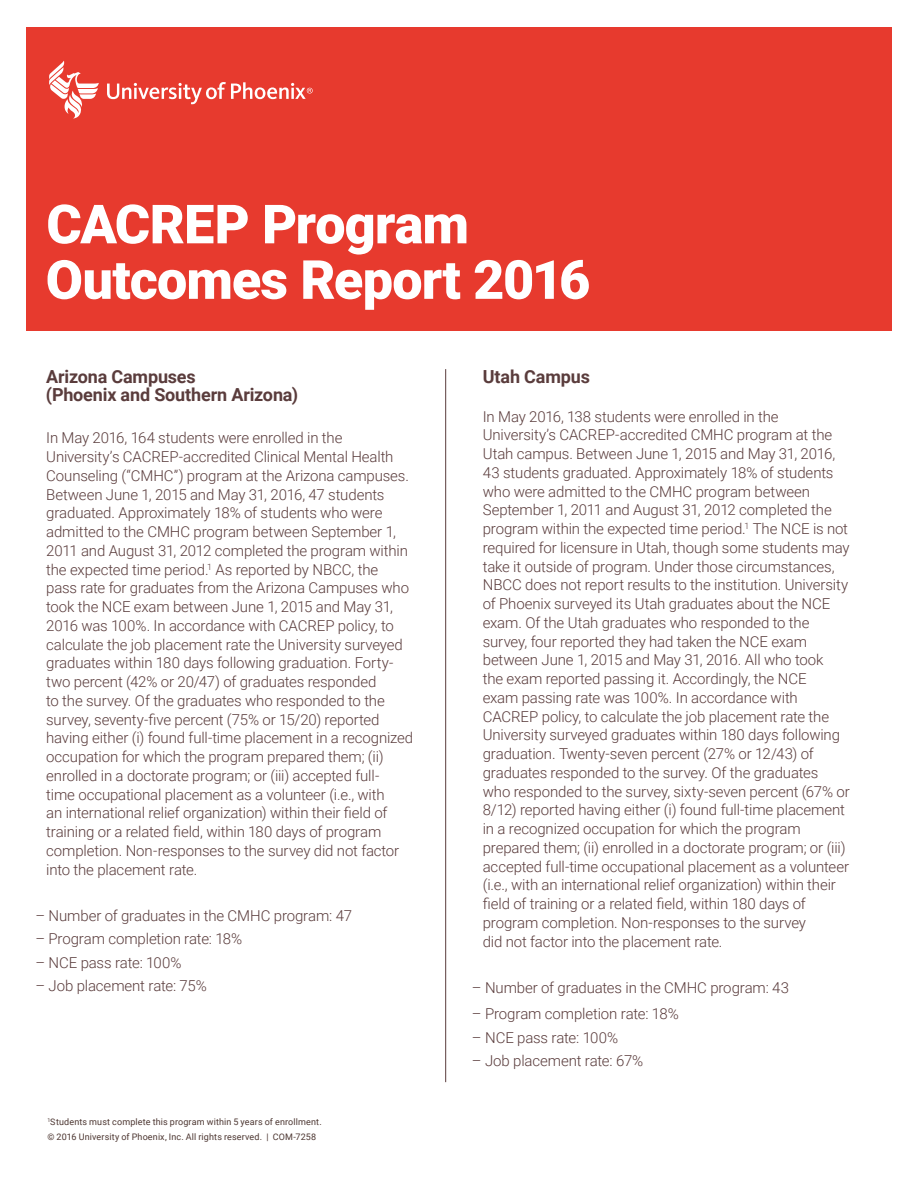
<style>
.page{position:relative;width:918px;height:1188px;background:#fff}
.page>*{position:absolute;margin:0;border:0;box-sizing:border-box;transform-origin:0 0}
.t1{font:900 54px/55.5px "Roboto";letter-spacing:-.015em;color:#fff}
.t2{font:700 18px/18.8px "Roboto";letter-spacing:-.01em;color:#5a3c3c}
.t3{font:300 15px/18.8px "Roboto";letter-spacing:-.01em;color:#5a3c3c}
.t4{font:9px/15.3px "Roboto";letter-spacing:.015em;color:#4d3732}
</style>
<div class="page">
<div style="left:26px;top:27px;width:865px;height:304px;background:#e73a2e"></div>
<svg style="left:49px;top:61px;width:50px;height:58px"></svg>
<svg style="left:107px;top:82px;width:206px;height:22px"></svg>
<hr style="left:445px;top:369px;width:1px;height:713px;background:#5a3c3c">
<h1 class="t1" style="left:46px;top:194px;width:546px">CACREP Program<br>Outcomes Report 2016</h1>
<p class="t2" style="left:46px;top:366px;width:254px">Arizona Campuses<br>(Phoenix and Southern Arizona)</p>
<p class="t3" style="left:46px;top:428px;width:368px">In May 2016, 164 students were enrolled in the University’s CACREP-accredited Clinical Mental Health Counseling (“CMHC”) program at the Arizona campuses.<br>Between June 1, 2015 and May 31, 2016, 47 students graduated. Approximately 18% of students who were admitted to the CMHC program between September 1, 2011 and August 31, 2012 completed the program within the expected time period.<sup>1</sup> As reported by NBCC, the<br>pass rate for graduates from the Arizona Campuses who took the NCE exam between June 1, 2015 and May 31, 2016 was 100%. In accordance with CACREP policy, to calculate the job placement rate the University surveyed graduates within 180 days following graduation. Forty&shy;two percent (42% or 20/47) of graduates responded<br>to the survey. Of the graduates who responded to the survey, seventy-five percent (75% or 15/20) reported having either (i) found full-time placement in a recognized occupation for which the program prepared them; (ii) enrolled in a doctorate program; or (iii) accepted full-<br>time occupational placement as a volunteer (i.e., with<br>an international relief organization) within their field of training or a related field, within 180 days of program completion. Non-responses to the survey did not factor into the placement rate.</p>
<p class="t3" style="left:35px;top:906px;width:318px">– Number of graduates in the CMHC program: 47</p>
<p class="t3" style="left:35px;top:929px;width:208px">– Program completion rate: 18%</p>
<p class="t3" style="left:35px;top:952px;width:148px">– NCE pass rate: 100%</p>
<p class="t3" style="left:35px;top:976px;width:173px">– Job placement rate: 75%</p>
<p class="t4" style="left:48px;top:1114px;width:276px"><sup>1</sup>Students must complete this program within 5 years of enrollment. © 2016 University of Phoenix, Inc. All rights reserved. | COM-7258</p>
<p class="t2" style="left:483px;top:366px;width:109px">Utah Campus</p>
<p class="t3" style="left:483px;top:406px;width:369px">In May 2016, 138 students were enrolled in the University’s CACREP-accredited CMHC program at the Utah campus. Between June 1, 2015 and May 31, 2016, 43 students graduated. Approximately 18% of students who were admitted to the CMHC program between September 1, 2011 and August 31, 2012 completed the program within the expected time period.<sup>1</sup> The NCE is not required for licensure in Utah, though some students may take it outside of program. Under those circumstances, NBCC does not report results to the institution. University of Phoenix surveyed its Utah graduates about the NCE exam. Of the Utah graduates who responded to the survey, four reported they had taken the NCE exam between June 1, 2015 and May 31, 2016. All who took<br>the exam reported passing it. Accordingly, the NCE<br>exam passing rate was 100%. In accordance with CACREP policy, to calculate the job placement rate the University surveyed graduates within 180 days following graduation. Twenty-seven percent (27% or 12/43) of graduates responded to the survey. Of the graduates<br>who responded to the survey, sixty-seven percent (67% or 8/12) reported having either (i) found full-time placement in a recognized occupation for which the program prepared them; (ii) enrolled in a doctorate program; or (iii) accepted full-time occupational placement as a volunteer (i.e., with an international relief organization) within their field of training or a related field, within 180 days of program completion. Non-responses to the survey<br>did not factor into the placement rate.</p>
<p class="t3" style="left:472px;top:978px;width:319px">– Number of graduates in the CMHC program: 43</p>
<p class="t3" style="left:472px;top:1004px;width:208px">– Program completion rate: 18%</p>
<p class="t3" style="left:472px;top:1027px;width:148px">– NCE pass rate: 100%</p>
<p class="t3" style="left:472px;top:1051px;width:173px">– Job placement rate: 67%</p>
</div>
